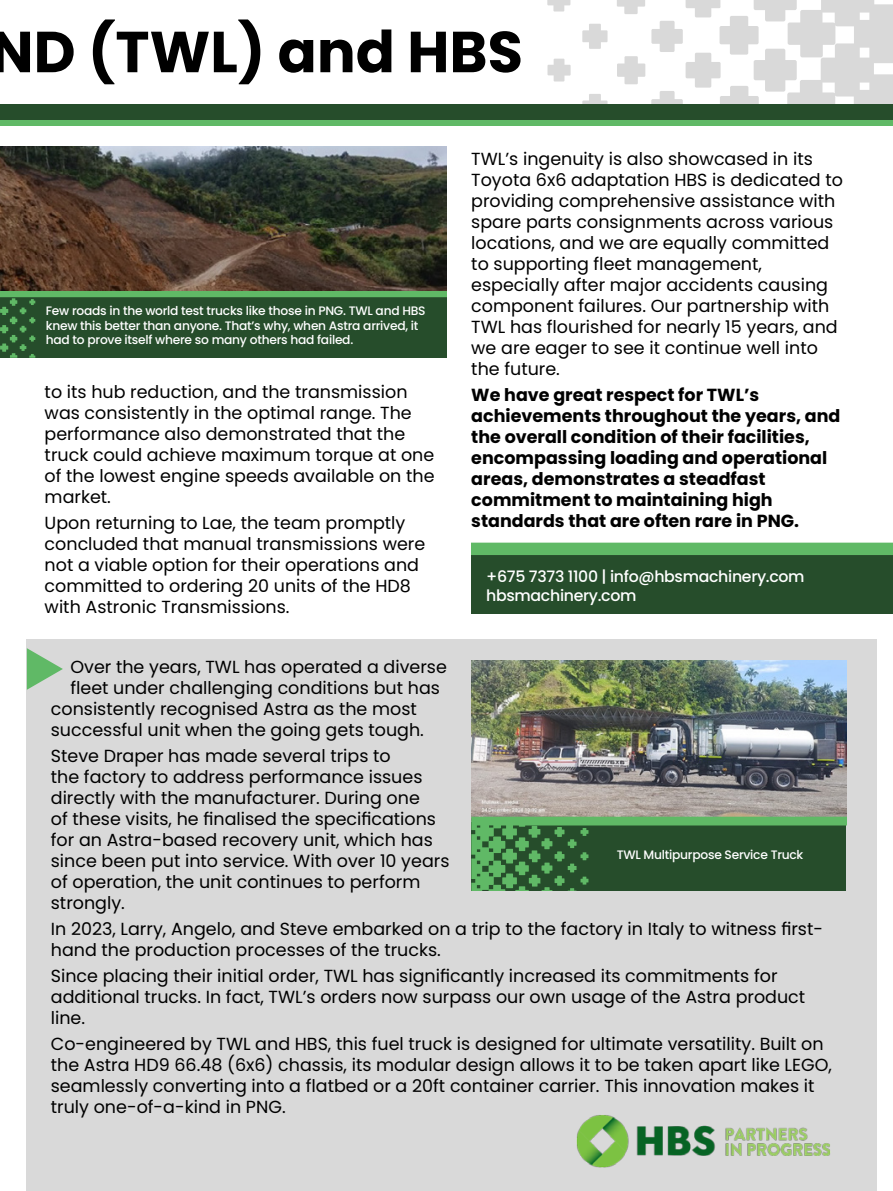
<style>
.page{position:relative;width:893px;height:1191px;background:#fff}
.page>*{position:absolute;margin:0;border:0;box-sizing:border-box;transform-origin:0 0}
.t1{font:700 57.75px "Poppins";color:#000}
.t2{font:17.5px/21px "Poppins";color:#000}
.t3{font:700 17.5px/21px "Poppins";color:#000}
.t4{font:500 15.75px/18.9px "Poppins";letter-spacing:-.02em;color:#fff}
.t5{font:500 12.25px/14.7px "Poppins";letter-spacing:-.02em;color:#fff}
</style>
<div class="page">
<img style="left:0;top:147px;width:446px;height:144px">
<svg style="left:547px;top:0;width:346px;height:104px"></svg>
<div style="left:0;top:104px;width:893px;height:16px;background:#264d2b"></div>
<div style="left:0;top:120px;width:893px;height:5px;background:#60b966"></div>
<div style="left:27px;top:639px;width:850px;height:552px;background:#d9d9d9"></div>
<img style="left:471px;top:661px;width:375px;height:155px">
<svg style="left:471px;top:816px;width:375px;height:74px;background:#346739"></svg>
<svg style="left:0;top:291px;width:446px;height:66px;background:#2c5831"></svg>
<svg style="left:471px;top:542px;width:422px;height:72px;background:#316137"></svg>
<svg style="left:27px;top:648px;width:36px;height:42px"></svg>
<img style="left:577px;top:1115px;width:254px;height:52px">
<h1 class="t1" style="left:-10px;top:19px;width:534px">ND (TWL) and HBS</h1>
<p class="t5" style="left:46px;top:303px;width:381px">Few roads in the world test trucks like those in PNG. TWL and HBS knew this better than anyone. That’s why, when Astra arrived, it had to prove itself where so many others had failed.</p>
<p class="t2" style="left:45px;top:382px;width:391px">to its hub reduction, and the transmission was consistently in the optimal range. The performance also demonstrated that the truck could achieve maximum torque at one of the lowest engine speeds available on the market.</p>
<p class="t2" style="left:45px;top:513px;width:382px">Upon returning to Lae, the team promptly concluded that manual transmissions were not a viable option for their operations and committed to ordering 20 units of the HD8 with Astronic Transmissions.</p>
<p class="t2" style="left:471px;top:148px;width:373px">TWL’s ingenuity is also showcased in its Toyota 6x6 adaptation HBS is dedicated to providing comprehensive assistance with spare parts consignments across various locations, and we are equally committed to supporting fleet management, especially after major accidents causing component failures. Our partnership with TWL has flourished for nearly 15 years, and we are eager to see it continue well into the future.</p>
<p class="t3" style="left:471px;top:384px;width:371px">We have great respect for TWL’s achievements throughout the years, and the overall condition of their facilities, encompassing loading and operational areas, demonstrates a steadfast commitment to maintaining high standards that are often rare in PNG.</p>
<p class="t4" style="left:486px;top:567px;width:320px">+675 7373 1100 | info@hbsmachinery.com hbsmachinery.com</p>
<p class="t2" style="left:70px;top:656px;width:378px">Over the years, TWL has operated a diverse</p>
<p class="t2" style="left:70px;top:677px;width:371px">fleet under challenging conditions but has</p>
<p class="t2" style="left:51px;top:698px;width:368px">consistently recognised Astra as the most</p>
<p class="t2" style="left:51px;top:719px;width:375px">successful unit when the going gets tough.</p>
<p class="t2" style="left:51px;top:745px;width:400px">Steve Draper has made several trips to<br>the factory to address performance issues directly with the manufacturer. During one<br>of these visits, he finalised the specifications for an Astra-based recovery unit, which has since been put into service. With over 10 years of operation, the unit continues to perform strongly.</p>
<p class="t2" style="left:51px;top:918px;width:774px">In 2023, Larry, Angelo, and Steve embarked on a trip to the factory in Italy to witness first&shy;hand the production processes of the trucks.</p>
<p class="t2" style="left:51px;top:965px;width:756px">Since placing their initial order, TWL has significantly increased its commitments for additional trucks. In fact, TWL’s orders now surpass our own usage of the Astra product line.</p>
<p class="t2" style="left:51px;top:1033px;width:783px">Co-engineered by TWL and HBS, this fuel truck is designed for ultimate versatility. Built on the Astra HD9 66.48 (6x6) chassis, its modular design allows it to be taken apart like LEGO, seamlessly converting into a flatbed or a 20ft container carrier. This innovation makes it truly one-of-a-kind in PNG.</p>
<p class="t5" style="left:617px;top:847px;width:188px">TWL Multipurpose Service Truck</p>
</div>
